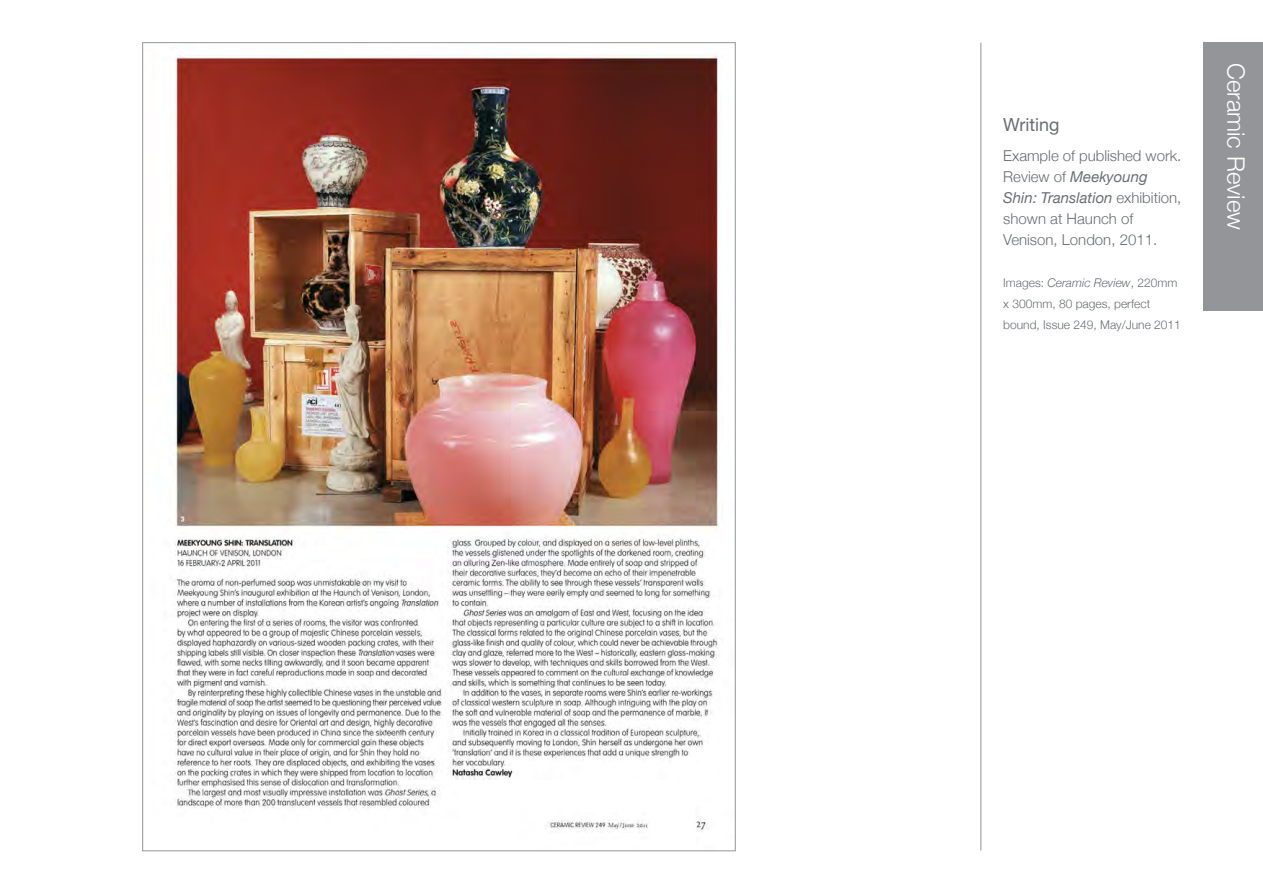
<style>
.page{position:relative;width:1263px;height:893px;background:#fff}
.page>*{position:absolute;margin:0;border:0;box-sizing:border-box;transform-origin:0 0}
.t1{font:300 24px "Helvetica Neue";color:#fff}
.t2{font:18px "Helvetica Neue";color:#6a6e71}
.t3{font:300 15px/21px "Helvetica Neue";color:#6a6e71}
.t4{font:300 12px/21px "Helvetica Neue";color:#6a6e71}
.s1{font-weight:400;font-style:italic}
.s2{font-style:italic}
</style>
<div class="page">
<img style="left:173px;top:55px;width:545px;height:777px">
<div style="left:1203px;top:43px;width:60px;height:268px;background:#939598"></div>
<hr style="left:980px;top:43px;width:1px;height:807px;background:#8c9094">
<p class="t2" style="left:1003px;top:112px;width:58px">Writing</p>
<p class="t3" style="left:1003px;top:144px;width:180px">Example of published work.<br>Review of <span class="s1">Meekyoung<br>Shin: Translation</span> exhibition, shown at Haunch of<br>Venison, London, 2011.</p>
<p class="t4" style="left:1003px;top:271px;width:179px">Images: <span class="s2">Ceramic Review</span>, 220mm x 300mm, 80 pages, perfect bound, Issue 249, May/June 2011</p>
<p class="t1" style="left:1255px;top:63px;width:169px;rotate:90deg">Ceramic Review</p>
</div>
